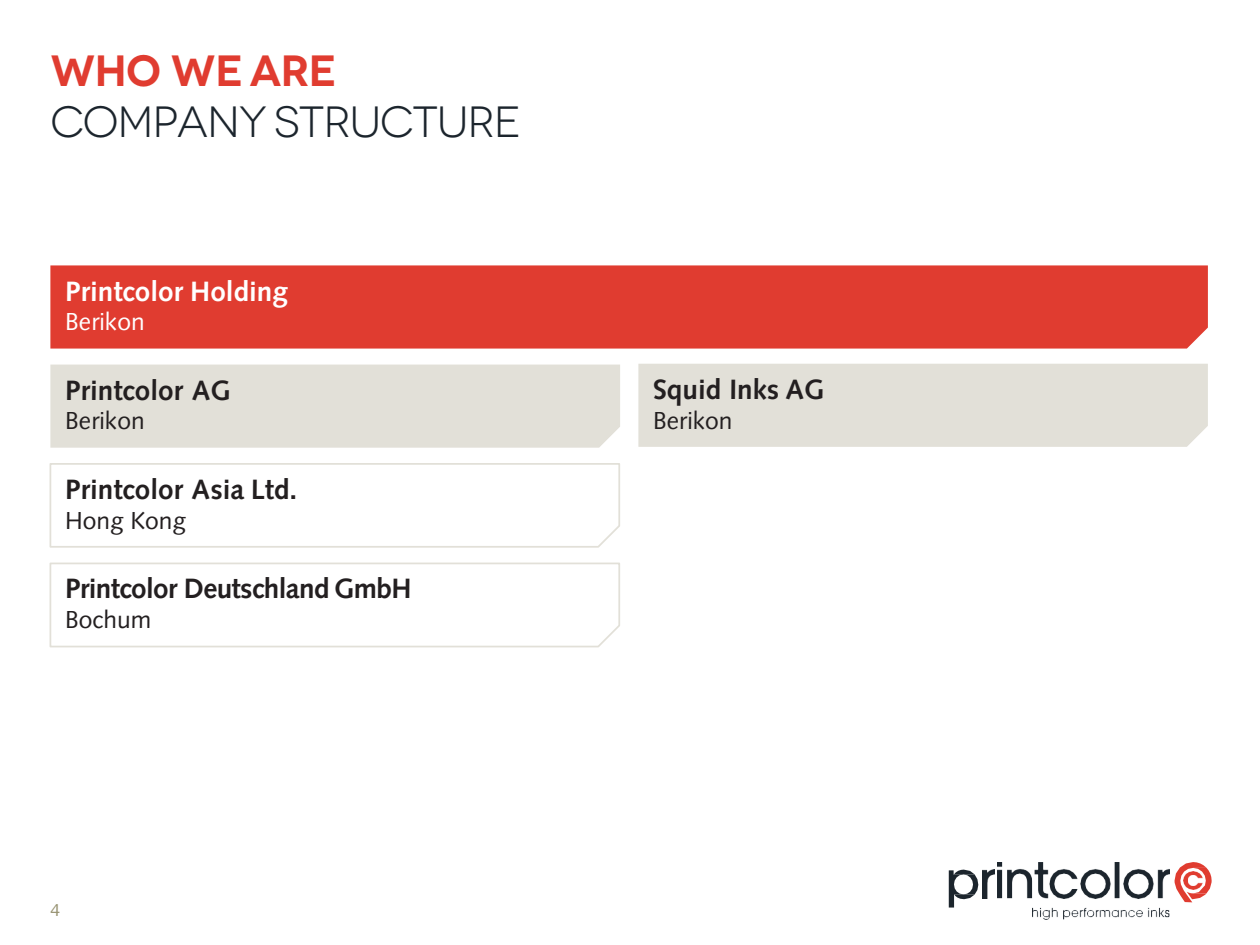
<style>
.page{position:relative;width:1260px;height:945px;background:#fff}
.page>*{position:absolute;margin:0;border:0;box-sizing:border-box;transform-origin:0 0}
.t1{font:43.75px "Novecentowide";letter-spacing:-.025em;color:#1c252d}
.t2{font:600 43.75px "Novecentowide";letter-spacing:-.02em;color:#e03c30}
.t3{font:700 28px "Syntax LTCE";color:#231f20}
.t4{font:700 28px "Syntax LTCE";letter-spacing:-.02em;color:#231f20}
.t5{font:700 28px "Syntax LTCE";color:#fff}
.t6{font:24.5px "Syntax LTCE";color:#231f20}
.t7{font:24.5px "Syntax LTCE";color:#fff}
.t8{font:17.5px "Syntax LTCE";color:#979271}
</style>
<div class="page">
<svg style="left:949px;top:870px;width:29px;height:38px"></svg>
<img style="left:982px;top:870px;width:12px;height:29px">
<img style="left:998px;top:863px;width:171px;height:57px">
<svg style="left:1175px;top:862px;width:37px;height:40px"></svg>
<img style="left:1184px;top:871px;width:18px;height:19px">
<div style="left:50px;top:365px;width:570px;height:83px;background:#e2e0d8"></div>
<div style="left:50px;top:265px;width:1158px;height:84px;background:#e03c30"></div>
<svg style="left:49px;top:463px;width:571px;height:85px"></svg>
<svg style="left:49px;top:562px;width:571px;height:86px"></svg>
<div style="left:638px;top:364px;width:570px;height:83px;background:#e2e0d8"></div>
<h2 class="t2" style="left:50px;top:46px;width:288px">WHO WE ARE</h2>
<h2 class="t1" style="left:50px;top:96px;width:472px">COMPANY STRUCTURE</h2>
<p class="t5" style="left:65px;top:275px;width:224px">Printcolor Holding</p>
<p class="t7" style="left:65px;top:307px;width:81px">Berikon</p>
<p class="t3" style="left:65px;top:374px;width:167px">Printcolor AG</p>
<p class="t6" style="left:65px;top:406px;width:81px">Berikon</p>
<p class="t3" style="left:65px;top:473px;width:234px">Printcolor Asia Ltd.</p>
<p class="t6" style="left:65px;top:506px;width:123px">Hong Kong</p>
<p class="t4" style="left:65px;top:572px;width:348px">Printcolor Deutschland GmbH</p>
<p class="t6" style="left:65px;top:605px;width:88px">Bochum</p>
<p class="t8" style="left:51px;top:900px;width:11px">4</p>
<p class="t3" style="left:653px;top:373px;width:173px">Squid Inks AG</p>
<p class="t6" style="left:653px;top:406px;width:81px">Berikon</p>
</div>
